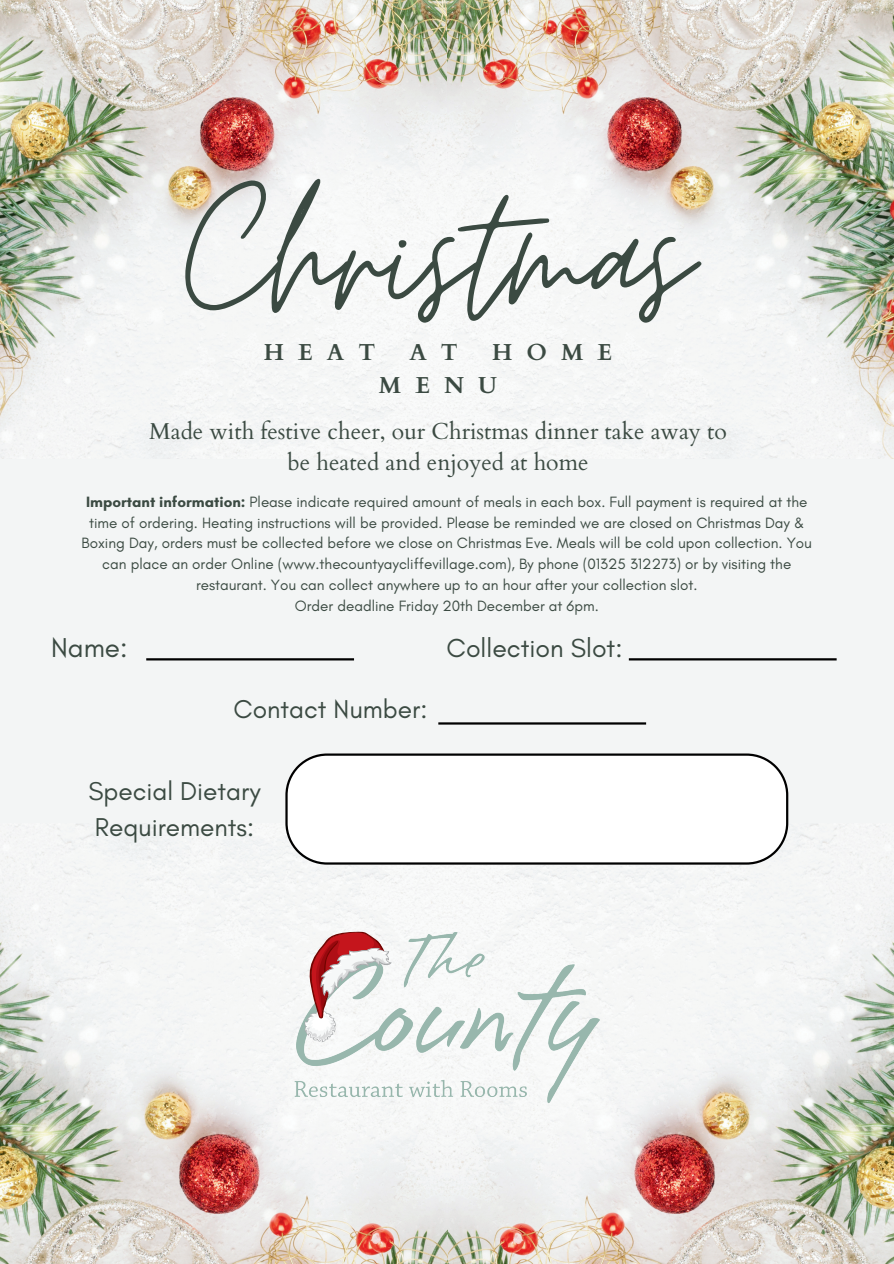
<style>
.page{position:relative;width:894px;height:1264px;background:#fff}
.page>*{position:absolute;margin:0;border:0;box-sizing:border-box;transform-origin:0 0}
.t1{font:202.05px "Moon Time";color:#3b4a42}
.t2{font:27.75px "Glacial Indifference";color:#3b4a42}
.t3{font:26.55px "Glacial Indifference";color:#3b4a42}
.t4{font:26.25px/36px "Glacial Indifference";color:#3b4a42}
.t5{font:700 23.1px/32.2px "Cardo";letter-spacing:.605em;color:#3b4a42}
.t6{font:22.95px/31.2px "Cardo";color:#3b4a42;text-align:center}
.t7{font:15.15px/20.9px "Glacial Indifference";color:#3b4a42;text-align:center}
.s1{font-weight:700}
</style>
<div class="page">
<div style="left:0;top:0;width:893px;height:1263px;background:#f3f5f5"></div>
<img style="left:446px;top:0;width:447px;height:459px">
<img style="left:0;top:823px;width:893px;height:440px">
<img style="left:0;top:0;width:446px;height:459px">
<hr style="left:146px;top:658px;width:208px;height:2px;background:#000">
<hr style="left:628px;top:658px;width:208px;height:2px;background:#000">
<div style="left:285px;top:753px;width:503px;height:111px;background:#fff"></div>
<hr style="left:438px;top:722px;width:208px;height:2px;background:#000">
<img style="left:276px;top:846px;width:342px;height:301px">
<svg style="left:302px;top:930px;width:89px;height:112px"></svg>
<h1 class="t1" style="left:185px;top:140px;width:507px">Christmas</h1>
<h3 class="t5" style="left:264px;top:335px;width:113px">HEAT</h3>
<h3 class="t5" style="left:409px;top:335px;width:50px">A T</h3>
<h3 class="t5" style="left:379px;top:335px;width:235px;text-indent:113px">HOME<br>MENU</h3>
<h3 class="t6" style="left:149px;top:414px;width:579px">Made with festive cheer, our Christmas dinner take away to be heated and enjoyed at home</h3>
<p class="t7" style="left:82px;top:491px;width:731px"><span class="s1">Important information:</span> Please indicate required amount of meals in each box. Full payment is required at the time of ordering. Heating instructions will be provided. Please be reminded we are closed on Christmas Day &amp; Boxing Day, orders must be collected before we close on Christmas Eve. Meals will be cold upon collection. You can place an order Online (www.thecountyaycliffevillage.com), By phone (01325 312273) or by visiting the restaurant. You can collect anywhere up to an hour after your collection slot.<br>Order deadline Friday 20th December at 6pm.</p>
<h2 class="t2" style="left:51px;top:632px;width:78px">Name:</h2>
<h3 class="t4" style="left:233px;top:692px;width:195px">Contact Number:</h3>
<h3 class="t3" style="left:446px;top:633px;width:177px">Collection Slot:</h3>
<h3 class="t4" style="left:88px;top:773px;width:174px">Special Dietary<br>Requirements:</h3>
</div>
